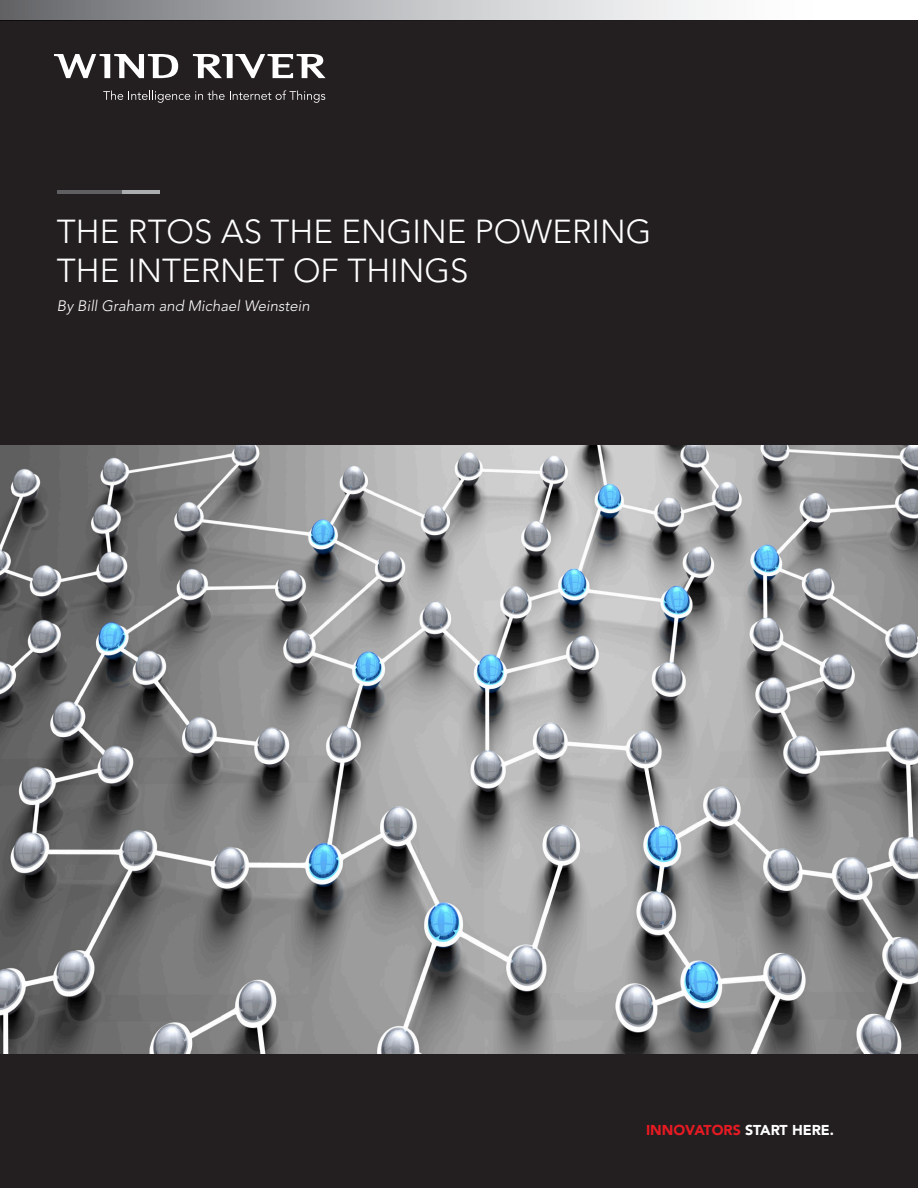
<style>
.page{position:relative;width:918px;height:1188px;background:#fff}
.page>*{position:absolute;margin:0;border:0;box-sizing:border-box;transform-origin:0 0}
.Title_with_Cover_Ima{font:300 33px/39px "Avenir LT Std";color:#fff}
.Author_with_Cover_Im{font:italic 300 15px "Avenir LT Std";color:#fff}
.t1{font:900 14.25px "Avenir LT Std";color:#e51a23}
.s1{color:#fff}
</style>
<div class="page">
<div style="left:0;top:20px;width:918px;height:1168px;background:#231f20"></div>
<img style="left:0;top:446px;width:918px;height:608px">
<hr style="left:95px;top:190px;width:64px;height:3px;background:#abacb0">
<hr style="left:57px;top:190px;width:64px;height:3px;background:#5f5f62">
<svg style="left:54px;top:54px;width:124px;height:24px"></svg>
<svg style="left:193px;top:54px;width:133px;height:24px"></svg>
<svg style="left:0;top:0;width:703px;height:20px;background:#b3b4b6"></svg>
<svg style="left:103px;top:90px;width:222px;height:13px"></svg>
<p class="Title_with_Cover_Ima" style="left:57px;top:212px;width:596px">THE RTOS AS THE ENGINE POWERING<br>THE INTERNET OF THINGS</p>
<p class="Author_with_Cover_Im" style="left:57px;top:297px;width:254px">By Bill Graham and Michael Weinstein</p>
<p class="t1" style="left:646px;top:1122px;width:190px">INNOVATORS <span class="s1">START HERE.</span></p>
</div>
